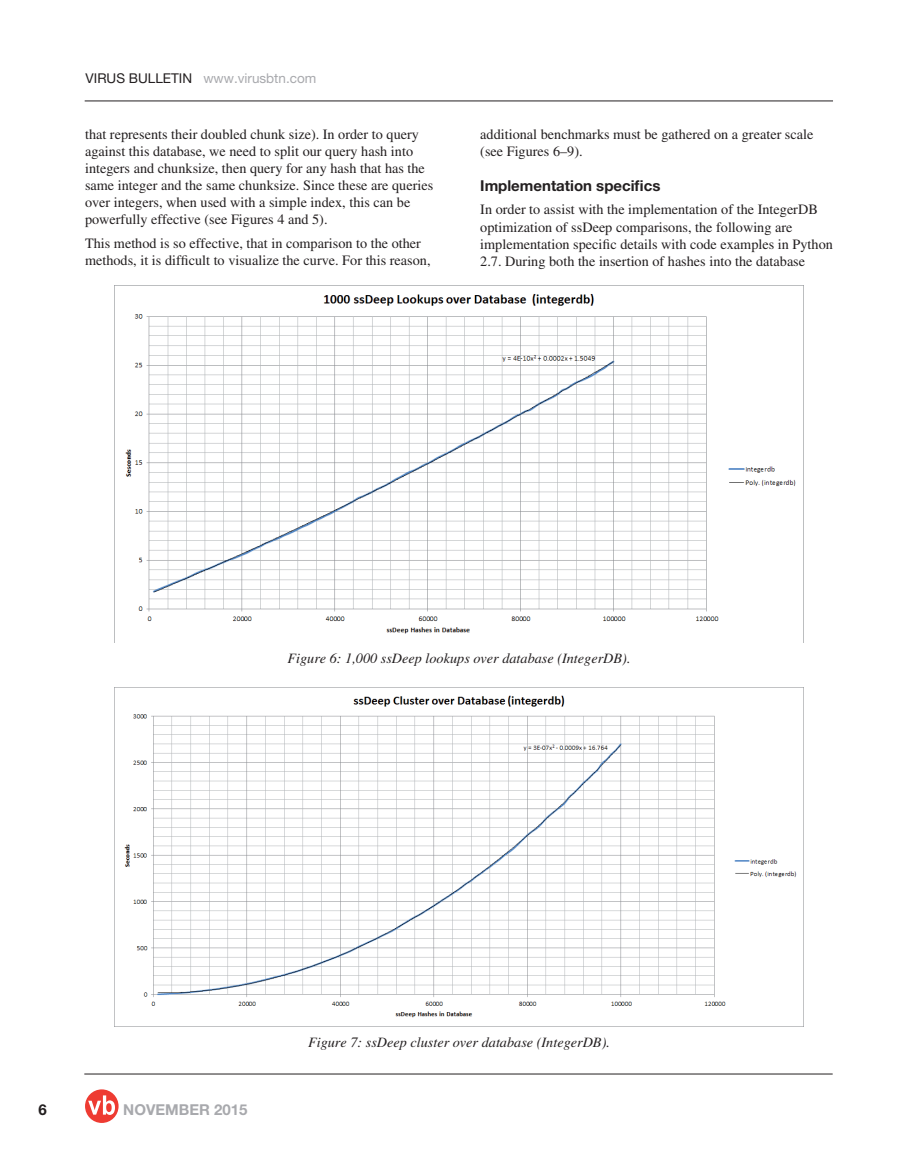
<style>
.page{position:relative;width:918px;height:1166px;background:#fff}
.page>*{position:absolute;margin:0;border:0;box-sizing:border-box;transform-origin:0 0}
.t1{font:700 15px "Helvetica Neue";color:#231f20}
.t2{font:700 15px "Helvetica Neue";color:#a8a9ad}
.t3{font:14.25px/17.1px "Times";color:#231f20}
.t4{font:italic 14.25px "Times";color:#231f20}
.t5{font:13.5px "Helvetica Neue";color:#a8a9ad}
.s1{color:#231f20}
</style>
<div class="page">
<div style="left:85px;top:1089px;width:34px;height:33px;background:#ee3b32;border-radius:50%"></div>
<svg style="left:88px;top:1095px;width:27px;height:19px"></svg>
<hr style="left:84px;top:1073px;width:749px;height:1px;background:#231f20">
<hr style="left:85px;top:101px;width:748px;height:1px;background:#231f20">
<img style="left:114px;top:285px;width:690px;height:357px">
<img style="left:114px;top:687px;width:690px;height:339px">
<p class="t5" style="left:86px;top:73px;width:232px"><span class="s1">VIRUS BULLETIN</span> www.virusbtn.com</p>
<p class="t3" style="left:85px;top:127px;width:350px">that represents their doubled chunk size). In order to query against this database, we need to split our query hash into integers and chunksize, then query for any hash that has the same integer and the same chunksize. Since these are queries over integers, when used with a simple index, this can be powerfully effective (see Figures 4 and 5).</p>
<p class="t3" style="left:85px;top:236px;width:347px">This method is so effective, that in comparison to the other methods, it is difficult to visualize the curve. For this reason,</p>
<p class="t3" style="left:480px;top:127px;width:335px">additional benchmarks must be gathered on a greater scale (see Figures 6–9).</p>
<p class="t1" style="left:480px;top:180px;width:182px">Implementation specifics</p>
<p class="t3" style="left:480px;top:202px;width:354px">In order to assist with the implementation of the IntegerDB optimization of ssDeep comparisons, the following are implementation specific details with code examples in Python 2.7. During both the insertion of hashes into the database</p>
<p class="t4" style="left:287px;top:653px;width:345px">Figure 6: 1,000 ssDeep lookups over database (IntegerDB).</p>
<p class="t1" style="left:38px;top:1103px;width:10px">6</p>
<p class="t2" style="left:123px;top:1103px;width:126px">NOVEMBER 2015</p>
<p class="t4" style="left:308px;top:1037px;width:303px">Figure 7: ssDeep cluster over database (IntegerDB).</p>
</div>
